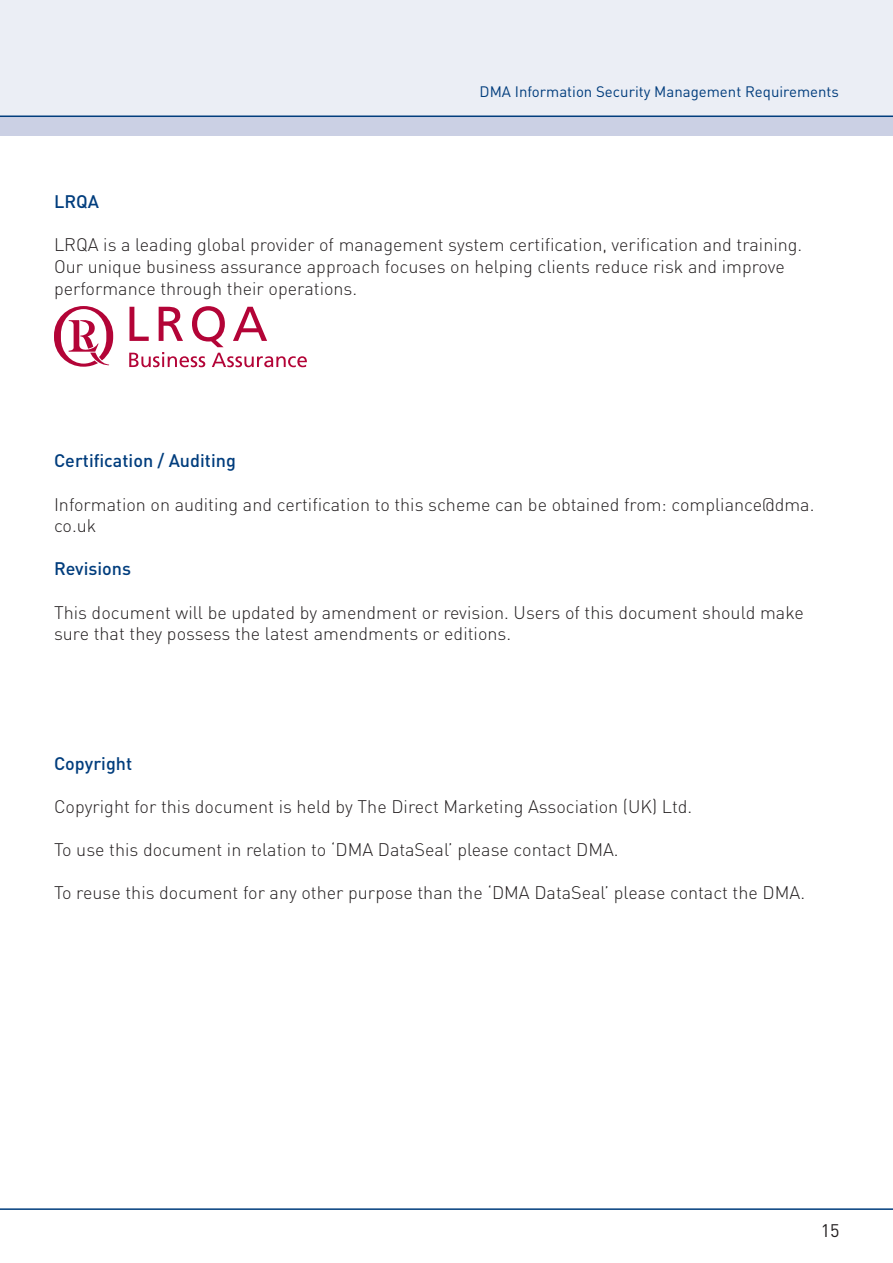
<style>
.page{position:relative;width:893px;height:1263px;background:#fff}
.page>*{position:absolute;margin:0;border:0;box-sizing:border-box;transform-origin:0 0}
.t1{font:300 18px/21.6px "DIN";color:#231f20}
.t2{font:500 18px "DIN";color:#013d7d}
.t3{font:18px "DIN";color:#231f20}
.t4{font:15px "DIN";color:#013d7d}
</style>
<div class="page">
<div style="left:0;top:116px;width:893px;height:20px;background:#cbd0e4"></div>
<div style="left:0;top:0;width:893px;height:115px;background:#ebeef5"></div>
<hr style="left:0;top:116px;width:893px;height:1px;background:#013d7d">
<hr style="left:0;top:1208px;width:893px;height:2px;background:#013d7d">
<svg style="left:54px;top:306px;width:59px;height:61px"></svg>
<svg style="left:129px;top:306px;width:178px;height:61px"></svg>
<p class="t4" style="left:480px;top:82px;width:361px">DMA Information Security Management Requirements</p>
<p class="t2" style="left:54px;top:190px;width:46px">LRQA</p>
<p class="t1" style="left:54px;top:234px;width:750px">LRQA is a leading global provider of management system certification, verification and training.<br>Our unique business assurance approach focuses on helping clients reduce risk and improve performance through their operations.</p>
<p class="t2" style="left:54px;top:449px;width:183px">Certification / Auditing</p>
<p class="t1" style="left:54px;top:493px;width:762px">Information on auditing and certification to this scheme can be obtained from: compliance@dma. co.uk</p>
<p class="t2" style="left:54px;top:557px;width:79px">Revisions</p>
<p class="t1" style="left:54px;top:601px;width:751px">This document will be updated by amendment or revision. Users of this document should make sure that they possess the latest amendments or editions.</p>
<p class="t2" style="left:54px;top:752px;width:80px">Copyright</p>
<p class="t1" style="left:54px;top:795px;width:640px">Copyright for this document is held by The Direct Marketing Association (UK) Ltd.</p>
<p class="t1" style="left:54px;top:839px;width:566px">To use this document in relation to ‘DMA DataSeal’ please contact DMA.</p>
<p class="t1" style="left:54px;top:882px;width:753px">To reuse this document for any other purpose than the ‘DMA DataSeal’ please contact the DMA.</p>
<p class="t3" style="left:821px;top:1219px;width:20px">15</p>
</div>
